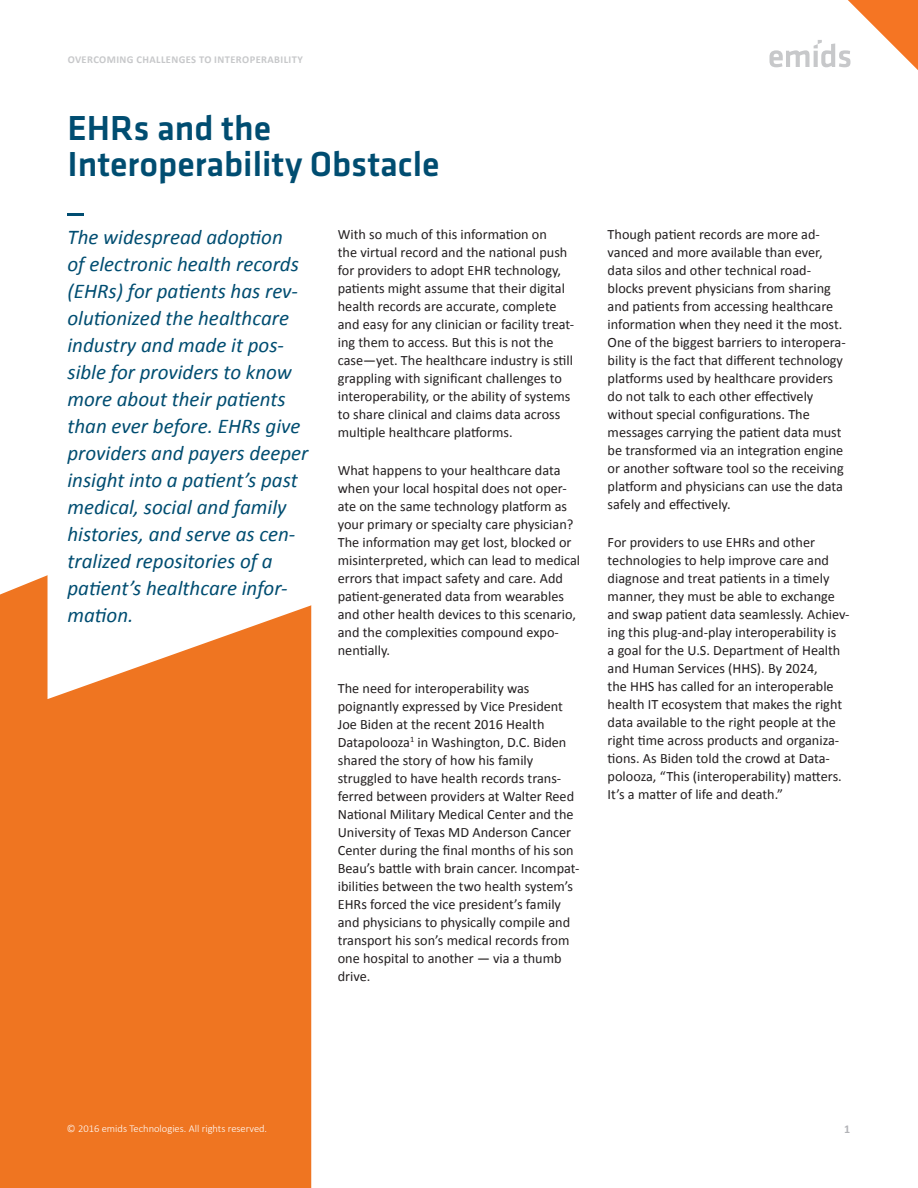
<style>
.page{position:relative;width:918px;height:1188px;background:#fff}
.page>*{position:absolute;margin:0;border:0;box-sizing:border-box;transform-origin:0 0}
.t1{font:500 36px/36px "Klavika Basic";color:#004d71}
.Intro{font:italic 21px/27px "Calibri";color:#004d71}
.Body{font:14.25px/18px "Calibri";color:#231f20}
.t2{font:700 12px "Calibri";color:#b2b3b7}
.Body-2{font:300 10.5px "Calibri";color:#fff}
.Running_Header{font:700 10.5px "Calibri";letter-spacing:.04em;color:#c7c8ca}
</style>
<div class="page">
<div style="left:0;top:575px;width:311px;height:613px;background:#ef7521"></div>
<svg style="left:48px;top:575px;width:264px;height:124px"></svg>
<hr style="left:68px;top:213px;width:16px;height:3px;background:#004d71">
<svg style="left:769px;top:0;width:149px;height:70px"></svg>
<div style="left:39px;top:1095px;width:266px;height:63px;background:#ef7521"></div>
<p class="Running_Header" style="left:68px;top:52px;width:237px">OVERCOMING CHALLENGES TO INTEROPERABILITY</p>
<h1 class="t1" style="left:68px;top:110px;width:374px">EHRs and the<br>Interoperability Obstacle</h1>
<p class="Intro" style="left:68px;top:223px;width:242px">The widespread adoption<br>of electronic health records (EHRs) for patients has rev&shy;olutionized the healthcare industry and made it pos&shy;sible for providers to know more about their patients than ever before. EHRs give providers and payers deeper insight into a patient’s past medical, social and family histories, and serve as cen&shy;tralized repositories of a patient’s healthcare infor&shy;mation.</p>
<p class="Body" style="left:338px;top:225px;width:238px">With so much of this information on<br>the virtual record and the national push for providers to adopt EHR technology, patients might assume that their digital health records are accurate, complete and easy for any clinician or facility treat&shy;ing them to access. But this is not the case—yet. The healthcare industry is still grappling with significant challenges to interoperability, or the ability of systems to share clinical and claims data across multiple healthcare platforms.</p>
<p class="Body" style="left:338px;top:461px;width:244px">What happens to your healthcare data when your local hospital does not oper&shy;ate on the same technology platform as your primary or specialty care physician?<br>The information may get lost, blocked or misinterpreted, which can lead to medical errors that impact safety and care. Add patient-generated data from wearables and other health devices to this scenario, and the complexities compound expo&shy;nentially.</p>
<p class="Body" style="left:338px;top:680px;width:243px">The need for interoperability was poignantly expressed by Vice President Joe Biden at the recent 2016 Health Datapolooza<sup>1</sup> in Washington, D.C. Biden shared the story of how his family struggled to have health records trans&shy;ferred between providers at Walter Reed National Military Medical Center and the University of Texas MD Anderson Cancer Center during the final months of his son Beau’s battle with brain cancer. Incompat&shy;ibilities between the two health system’s EHRs forced the vice president’s family and physicians to physically compile and transport his son’s medical records from one hospital to another — via a thumb drive.</p>
<p class="Body" style="left:608px;top:225px;width:240px">Though patient records are more ad&shy;vanced and more available than ever, data silos and other technical road&shy;blocks prevent physicians from sharing and patients from accessing healthcare information when they need it the most.<br>One of the biggest barriers to interopera&shy;bility is the fact that different technology platforms used by healthcare providers do not talk to each other effectively without special configurations. The messages carrying the patient data must be transformed via an integration engine or another software tool so the receiving platform and physicians can use the data safely and effectively.</p>
<p class="Body" style="left:608px;top:533px;width:243px">For providers to use EHRs and other technologies to help improve care and diagnose and treat patients in a timely manner, they must be able to exchange and swap patient data seamlessly. Achiev&shy;ing this plug-and-play interoperability is<br>a goal for the U.S. Department of Health and Human Services (HHS). By 2024,<br>the HHS has called for an interoperable health IT ecosystem that makes the right data available to the right people at the right time across products and organiza&shy;tions. As Biden told the crowd at Data&shy;polooza, “This (interoperability) matters.<br>It’s a matter of life and death.”</p>
<p class="Body-2" style="left:67px;top:1122px;width:202px">© 2016 emids Technologies. All rights reserved.</p>
<p class="t2" style="left:844px;top:1121px;width:8px">1</p>
</div>
